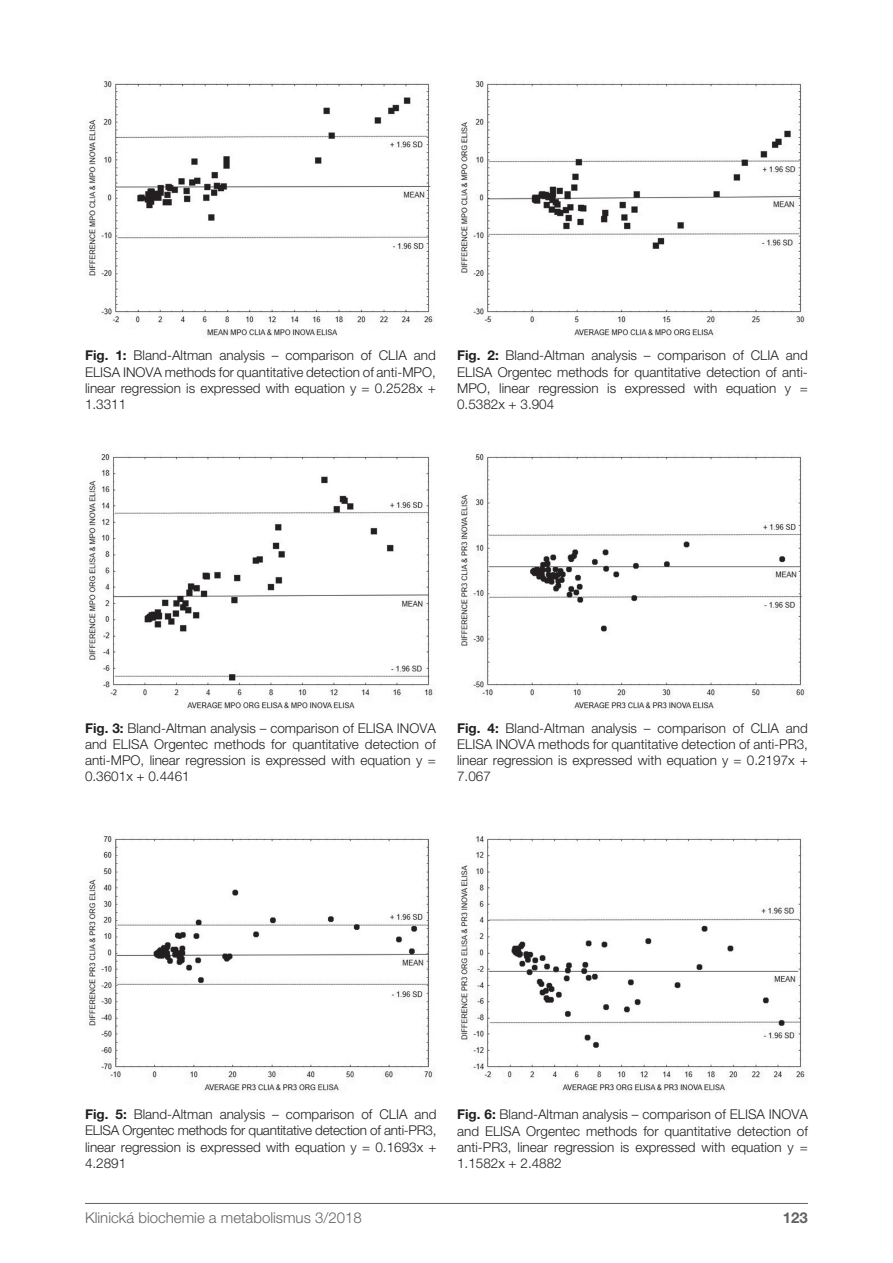
<style>
.page{position:relative;width:893px;height:1263px;background:#fff}
.page>*{position:absolute;margin:0;border:0;box-sizing:border-box;transform-origin:0 0}
.t1{font:300 15px "Helvetica Neue CE";color:#636366}
.t2{font:700 15px "Helvetica Neue CE";color:#636366}
.t3{font:300 13.5px/16.2px "Helvetica Neue CE";color:#231f20;text-align:justify}
.s1{font-weight:700}
</style>
<div class="page">
<hr style="left:85px;top:1203px;width:723px;height:1px;background:#636366">
<img style="left:88px;top:81px;width:345px;height:257px">
<img style="left:461px;top:81px;width:344px;height:257px">
<img style="left:88px;top:454px;width:345px;height:256px">
<img style="left:461px;top:454px;width:344px;height:256px">
<img style="left:89px;top:836px;width:344px;height:257px">
<img style="left:458px;top:836px;width:347px;height:257px">
<p class="t3" style="left:85px;top:348px;width:352px"><span class="s1">Fig. 1:</span> Bland-Altman analysis – comparison of CLIA and ELISA INOVA methods for quantitative detection of anti-MPO, linear regression is expressed with equation y = 0.2528x + 1.3311</p>
<p class="t3" style="left:457px;top:348px;width:352px"><span class="s1">Fig. 2:</span> Bland-Altman analysis – comparison of CLIA and ELISA Orgentec methods for quantitative detection of anti-MPO, linear regression is expressed with equation y = 0.5382x + 3.904</p>
<p class="t3" style="left:85px;top:720px;width:352px"><span class="s1">Fig. 3:</span> Bland-Altman analysis – comparison of ELISA INOVA and ELISA Orgentec methods for quantitative detection of anti-MPO, linear regression is expressed with equation y = 0.3601x + 0.4461</p>
<p class="t3" style="left:457px;top:720px;width:352px"><span class="s1">Fig. 4:</span> Bland-Altman analysis – comparison of CLIA and ELISA INOVA methods for quantitative detection of anti-PR3, linear regression is expressed with equation y = 0.2197x + 7.067</p>
<p class="t3" style="left:85px;top:1106px;width:353px"><span class="s1">Fig. 5:</span> Bland-Altman analysis – comparison of CLIA and ELISA Orgentec methods for quantitative detection of anti-PR3, linear regression is expressed with equation y = 0.1693x + 4.2891</p>
<p class="t3" style="left:457px;top:1107px;width:352px"><span class="s1">Fig. 6:</span> Bland-Altman analysis – comparison of ELISA INOVA and ELISA Orgentec methods for quantitative detection of anti-PR3, linear regression is expressed with equation y = 1.1582x + 2.4882</p>
<p class="t1" style="left:85px;top:1209px;width:278px">Klinická biochemie a metabolismus 3/2018</p>
<p class="t2" style="left:783px;top:1209px;width:27px">123</p>
</div>
